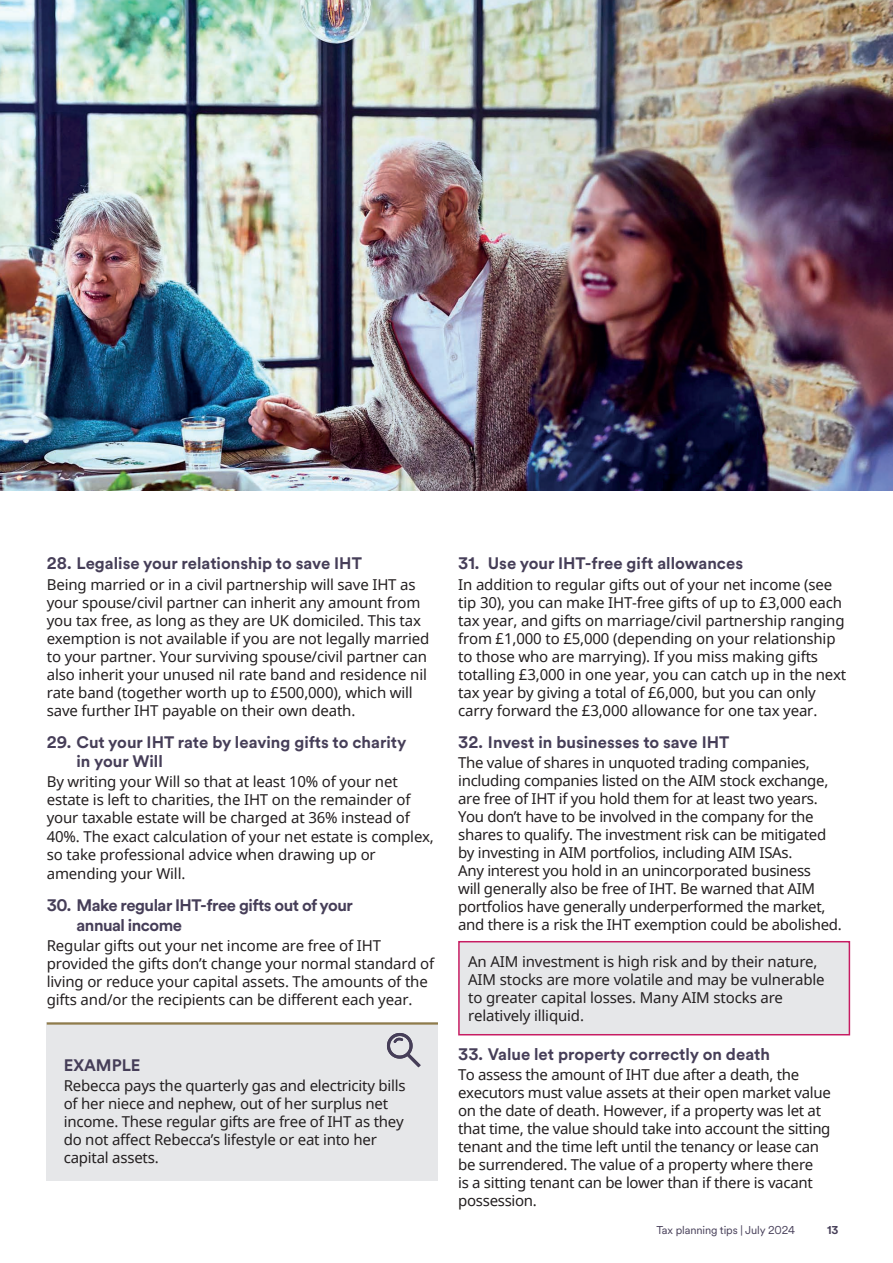
<style>
.page{position:relative;width:893px;height:1263px;background:#fff}
.page>*{position:absolute;margin:0;border:0;box-sizing:border-box;transform-origin:0 0}
._10___12_Sub_head_Prussion_Blus_Schroders{font:700 16.5px/19.5px "Schroders Circular";color:#463e58}
._10___12_Sub_head_Prussion_Blus_Schroders-2{font:700 16.5px/19.5px "Schroders Circular";letter-spacing:-.03em;color:#463e58}
.no_bullet{font:700 16.5px "Schroders Circular";color:#463e58}
._10_12_Body_Text_Black{font:15px/18px "Noto Sans";letter-spacing:-.01em;color:#231f20}
.no_bullet-2{font:15px/18px "Noto Sans";letter-spacing:-.01em;color:#231f20}
._7_5_10_Folio_Text_Prussian_blue{font:11.25px "Schroders Circular";letter-spacing:-.01em;color:#463e58}
._7_5_10_Folio_Text_Prussian_blue-2{font:700 11.25px "Schroders Circular";color:#463e58}
</style>
<div class="page">
<img style="left:0;top:0;width:893px;height:490px">
<div style="left:47px;top:1022px;width:391px;height:158px;background:#e6e7e9"></div>
<hr style="left:47px;top:1022px;width:391px;height:3px;background:#907c4b">
<svg style="left:387px;top:1033px;width:34px;height:34px"></svg>
<div style="left:459px;top:942px;width:390px;height:93px;background:#e6e7e9"></div>
<div style="left:458px;top:941px;width:392px;height:94px;border:2px solid #c71c62"></div>
<p class="_10___12_Sub_head_Prussion_Blus_Schroders" style="left:47px;top:553px;width:317px">28. Legalise your relationship to save IHT</p>
<p class="_10_12_Body_Text_Black" style="left:47px;top:575px;width:384px">Being married or in a civil partnership will save IHT as your spouse/civil partner can inherit any amount from you tax free, as long as they are UK domiciled. This tax exemption is not available if you are not legally married to your partner. Your surviving spouse/civil partner can also inherit your unused nil rate band and residence nil rate band (together worth up to £500,000), which will save further IHT payable on their own death.</p>
<p class="_10___12_Sub_head_Prussion_Blus_Schroders" style="left:77px;top:732px;width:331px;text-indent:-30px">29. Cut your IHT rate by leaving gifts to charity in your Will</p>
<p class="_10_12_Body_Text_Black" style="left:47px;top:773px;width:389px">By writing your Will so that at least 10% of your net estate is left to charities, the IHT on the remainder of your taxable estate will be charged at 36% instead of 40%. The exact calculation of your net estate is complex, so take professional advice when drawing up or</p>
<p class="_10_12_Body_Text_Black" style="left:47px;top:864px;width:140px">amending your Will.</p>
<p class="_10___12_Sub_head_Prussion_Blus_Schroders-2" style="left:77px;top:895px;width:278px;text-indent:-30px">30. Make regular IHT-free gifts out of your annual income</p>
<p class="_10_12_Body_Text_Black" style="left:47px;top:936px;width:389px">Regular gifts out your net income are free of IHT provided the gifts don’t change your normal standard of living or reduce your capital assets. The amounts of the gifts and/or the recipients can be different each year.</p>
<p class="no_bullet" style="left:64px;top:1054px;width:78px">EXAMPLE</p>
<p class="_10_12_Body_Text_Black" style="left:64px;top:1076px;width:343px">Rebecca pays the quarterly gas and electricity bills of her niece and nephew, out of her surplus net income. These regular gifts are free of IHT as they do not affect Rebecca’s lifestyle or eat into her capital assets.</p>
<p class="_10___12_Sub_head_Prussion_Blus_Schroders" style="left:458px;top:553px;width:287px">31. Use your IHT-free gift allowances</p>
<p class="_10_12_Body_Text_Black" style="left:458px;top:575px;width:390px">In addition to regular gifts out of your net income (see tip 30), you can make IHT-free gifts of up to £3,000 each tax year, and gifts on marriage/civil partnership ranging from £1,000 to £5,000 (depending on your relationship to those who are marrying). If you miss making gifts totalling £3,000 in one year, you can catch up in the next tax year by giving a total of £6,000, but you can only carry forward the £3,000 allowance for one tax year.</p>
<p class="_10___12_Sub_head_Prussion_Blus_Schroders" style="left:458px;top:732px;width:273px">32. Invest in businesses to save IHT</p>
<p class="_10_12_Body_Text_Black" style="left:458px;top:753px;width:385px">The value of shares in unquoted trading companies, including companies listed on the AIM stock exchange, are free of IHT if you hold them for at least two years.<br>You don’t have to be involved in the company for the shares to qualify. The investment risk can be mitigated by investing in AIM portfolios, including AIM ISAs.<br>Any interest you hold in an unincorporated business<br>will generally also be free of IHT. Be warned that AIM portfolios have generally underperformed the market, and there is a risk the IHT exemption could be abolished.</p>
<p class="no_bullet-2" style="left:468px;top:952px;width:358px">An AIM investment is high risk and by their nature, AIM stocks are more volatile and may be vulnerable to greater capital losses. Many AIM stocks are relatively illiquid.</p>
<p class="_10___12_Sub_head_Prussion_Blus_Schroders" style="left:458px;top:1043px;width:313px">33. Value let property correctly on death</p>
<p class="_10_12_Body_Text_Black" style="left:458px;top:1065px;width:374px">To assess the amount of IHT due after a death, the executors must value assets at their open market value on the date of death. However, if a property was let at that time, the value should take into account the sitting tenant and the time left until the tenancy or lease can be surrendered. The value of a property where there<br>is a sitting tenant can be lower than if there is vacant possession.</p>
<p class="_7_5_10_Folio_Text_Prussian_blue" style="left:656px;top:1222px;width:140px">Tax planning tips | July 2024</p>
<p class="_7_5_10_Folio_Text_Prussian_blue-2" style="left:827px;top:1222px;width:13px">13</p>
</div>
